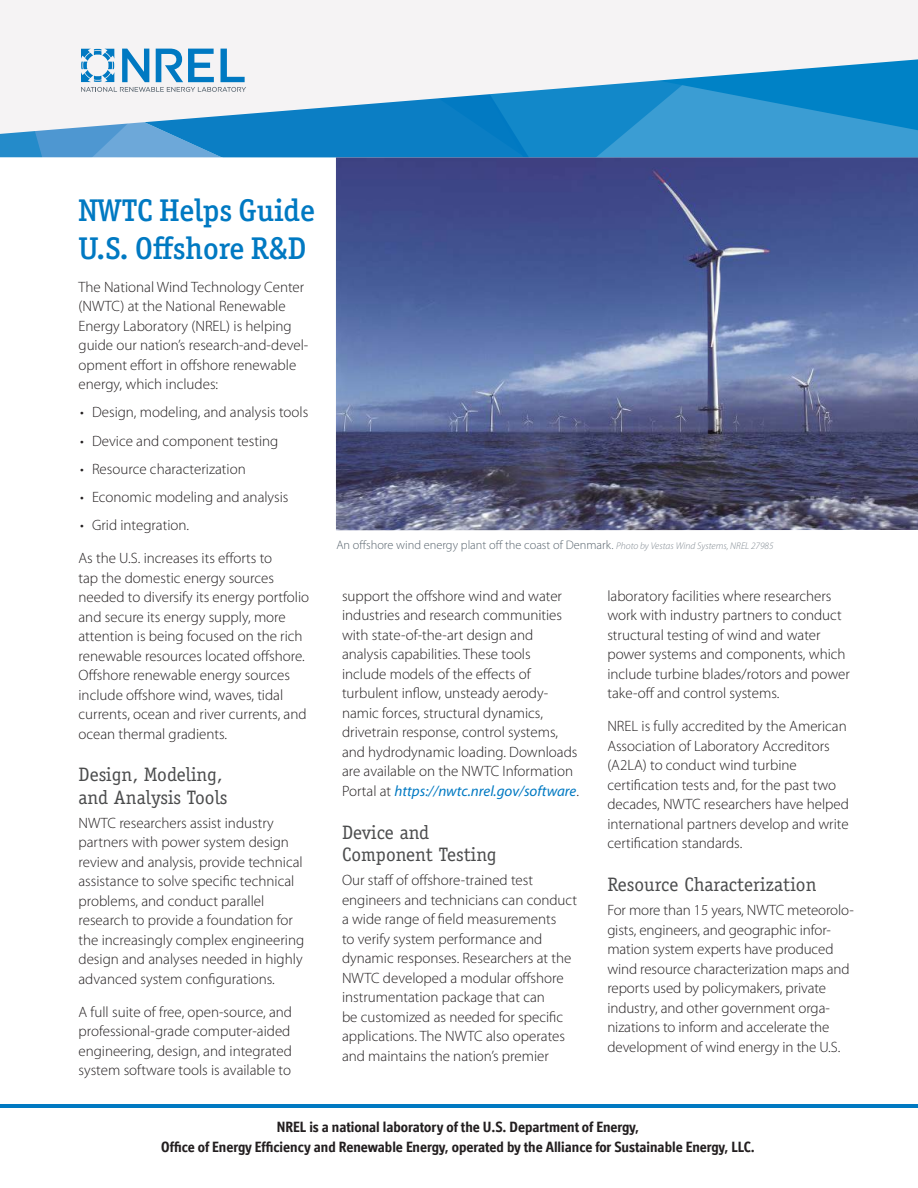
<style>
.page{position:relative;width:918px;height:1188px;background:#fff}
.page>*{position:absolute;margin:0;border:0;box-sizing:border-box;transform-origin:0 0}
.t1{font:500 31.5px/37.5px "Officina Serif ITC Std";color:#0079c2}
.t2{font:19.5px/22.5px "Officina Serif Std";color:#4b4c4d}
.text{font:300 15px/19.5px "Myriad Pro";color:#231f20}
.t3{font:700 15px/19.5px "Officina Display ITC Std";color:#231f20;text-align:center}
.t4{font:300 12.3px "Myriad Pro";color:#5a6670}
.s1{font-style:italic;font-size:9.75px;color:#818a92}
.s2{font-weight:400;font-style:italic;color:#0079c2}
</style>
<div class="page">
<div style="left:799px;top:135px;width:119px;height:22px;background:#3b9dd3"></div>
<svg style="left:557px;top:135px;width:242px;height:22px;fill:#3b9dd3"></svg>
<svg style="left:249px;top:135px;width:308px;height:22px;fill:#0b7ec4"></svg>
<svg style="left:0;top:0;width:918px;height:135px;fill:#f5f3f4"></svg>
<svg style="left:0;top:24px;width:249px;height:134px"></svg>
<hr style="left:0;top:1104px;width:918px;height:3px;background:#0079c2">
<img style="left:336px;top:157px;width:582px;height:373px">
<h1 class="t1" style="left:79px;top:192px;width:238px">NWTC Helps Guide<br>U.S. Offshore R&amp;D</h1>
<p class="text" style="left:79px;top:277px;width:231px">The National Wind Technology Center (NWTC) at the National Renewable Energy Laboratory (NREL) is helping guide our nation’s research-and-devel&shy;opment effort in offshore renewable energy, which includes:</p>
<p class="text" style="left:80px;top:403px;width:230px">• Design, modeling, and analysis tools</p>
<p class="text" style="left:80px;top:431px;width:200px">• Device and component testing</p>
<p class="text" style="left:80px;top:459px;width:167px">• Resource characterization</p>
<p class="text" style="left:80px;top:487px;width:210px">• Economic modeling and analysis</p>
<p class="text" style="left:80px;top:515px;width:111px">• Grid integration.</p>
<p class="text" style="left:79px;top:548px;width:232px">As the U.S. increases its efforts to<br>tap the domestic energy sources needed to diversify its energy portfolio and secure its energy supply, more attention is being focused on the rich renewable resources located offshore.<br>Offshore renewable energy sources include offshore wind, waves, tidal currents, ocean and river currents, and ocean thermal gradients.</p>
<h2 class="t2" style="left:79px;top:763px;width:150px">Design, Modeling, and Analysis Tools</h2>
<p class="text" style="left:79px;top:813px;width:227px">NWTC researchers assist industry partners with power system design review and analysis, provide technical assistance to solve specific technical problems, and conduct parallel research to provide a foundation for the increasingly complex engineering design and analyses needed in highly advanced system configurations.</p>
<p class="text" style="left:79px;top:1002px;width:215px;text-align:justify">A full suite of free, open-source, and professional-grade computer-aided engineering, design, and integrated system software tools is available to</p>
<p class="t4" style="left:336px;top:538px;width:439px">An offshore wind energy plant off the coast of Denmark. <span class="s1">Photo by Vestas Wind Systems, NREL 27985</span></p>
<p class="text" style="left:342px;top:586px;width:238px">support the offshore wind and water industries and research communities with state-of-the-art design and analysis capabilities. These tools include models of the effects of turbulent inflow, unsteady aerody&shy;namic forces, structural dynamics, drivetrain response, control systems, and hydrodynamic loading. Downloads are available on the NWTC Information Portal at <span class="s2">https://nwtc.nrel.gov/software</span>.</p>
<h2 class="t2" style="left:342px;top:821px;width:156px">Device and<br>Component Testing</h2>
<p class="text" style="left:342px;top:870px;width:237px">Our staff of offshore-trained test engineers and technicians can conduct a wide range of field measurements<br>to verify system performance and dynamic responses. Researchers at the NWTC developed a modular offshore instrumentation package that can<br>be customized as needed for specific applications. The NWTC also operates and maintains the nation’s premier</p>
<p class="text" style="left:607px;top:586px;width:244px">laboratory facilities where researchers work with industry partners to conduct structural testing of wind and water power systems and components, which include turbine blades/rotors and power take-off and control systems.</p>
<p class="text" style="left:607px;top:717px;width:243px">NREL is fully accredited by the American Association of Laboratory Accreditors (A2LA) to conduct wind turbine certification tests and, for the past two decades, NWTC researchers have helped international partners develop and write certification standards.</p>
<h2 class="t2" style="left:607px;top:873px;width:211px">Resource Characterization</h2>
<p class="text" style="left:607px;top:900px;width:248px">For more than 15 years, NWTC meteorolo&shy;gists, engineers, and geographic infor&shy;mation system experts have produced wind resource characterization maps and reports used by policymakers, private industry, and other government orga&shy;nizations to inform and accelerate the development of wind energy in the U.S.</p>
<p class="t3" style="left:161px;top:1117px;width:595px">NREL is a national laboratory of the U.S. Department of Energy,<br>Office of Energy Efficiency and Renewable Energy, operated by the Alliance for Sustainable Energy, LLC.</p>
</div>
